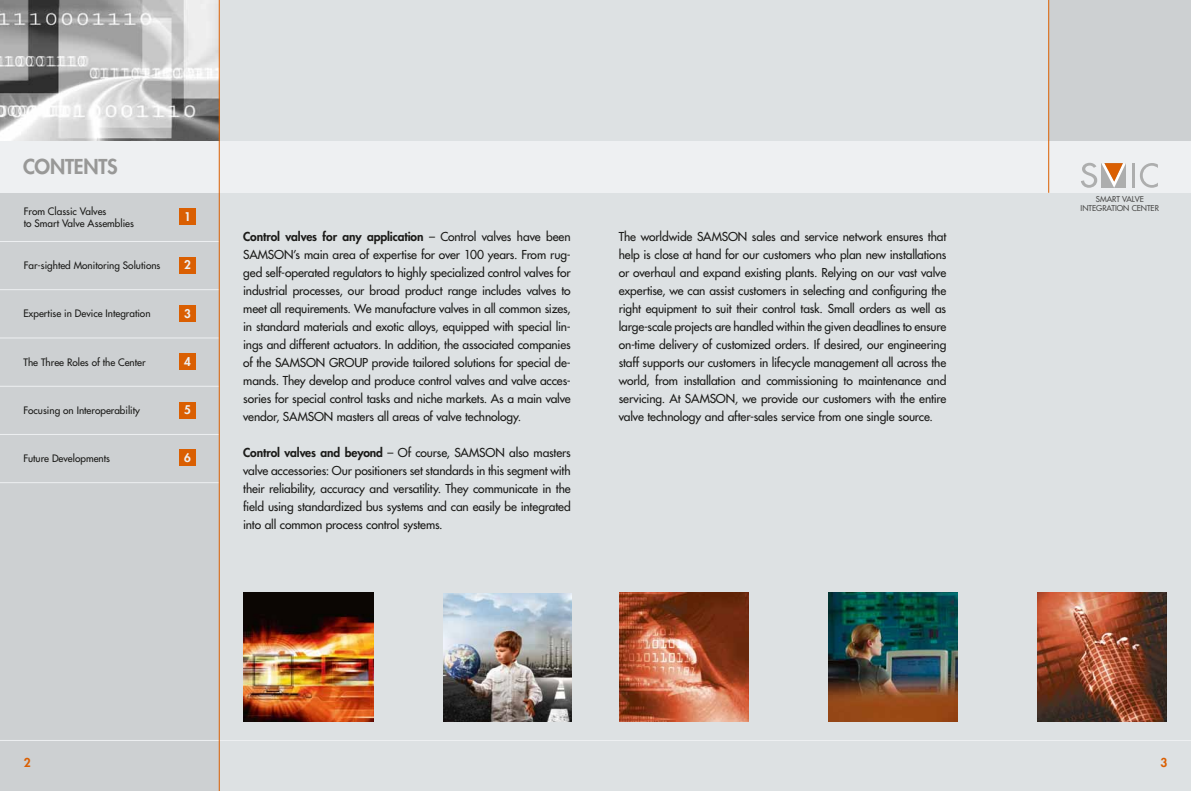
<style>
.page{position:relative;width:1191px;height:791px;background:#dde1e3}
.page>*{position:absolute;margin:0;border:0;box-sizing:border-box;transform-origin:0 0}
.t1{font:800 20px "Futura";letter-spacing:-.01em;color:#989897}
.t2{font:12px/18px "Futura";letter-spacing:-.01em;color:#1a1a18;text-align:justify}
.t3{font:800 12px "Futura";color:#da5f02}
.t4{font:800 11.7px "Futura";color:#eef0f2}
.t5{font:10px/12px "Futura";color:#1a1a18}
.t6{font:7.8px/9px "Futura";color:#494948;text-align:center}
.s1{font-weight:800}
</style>
<div class="page">
<div style="left:0;top:0;width:219px;height:791px;background:#cdd0d2"></div>
<img style="left:0;top:0;width:219px;height:142px">
<div style="left:1049px;top:0;width:142px;height:187px;background:#cdd0d2"></div>
<div style="left:0;top:142px;width:1191px;height:51px;background:#eef0f2"></div>
<hr style="left:1048px;top:0;width:1px;height:193px;background:#da5f02">
<hr style="left:0;top:740px;width:1191px;height:1px;background:#eef0f2">
<hr style="left:0;top:241px;width:219px;height:1px;background:#eef0f2">
<hr style="left:0;top:289px;width:219px;height:1px;background:#eef0f2">
<hr style="left:0;top:337px;width:219px;height:1px;background:#eef0f2">
<hr style="left:0;top:386px;width:219px;height:1px;background:#eef0f2">
<hr style="left:0;top:434px;width:219px;height:1px;background:#eef0f2">
<hr style="left:0;top:482px;width:219px;height:1px;background:#eef0f2">
<hr style="left:219px;top:0;width:1px;height:791px;background:#da5f02">
<hr style="left:1132px;top:163px;width:3px;height:25px;background:#adaeae">
<svg style="left:1140px;top:163px;width:17px;height:25px"></svg>
<svg style="left:1081px;top:163px;width:45px;height:25px"></svg>
<img style="left:1037px;top:592px;width:129px;height:129px">
<img style="left:828px;top:592px;width:130px;height:129px">
<img style="left:619px;top:592px;width:130px;height:129px">
<img style="left:244px;top:592px;width:129px;height:129px">
<img style="left:444px;top:593px;width:127px;height:128px">
<div style="left:179px;top:305px;width:17px;height:17px;background:#da5f02"></div>
<div style="left:179px;top:257px;width:17px;height:16px;background:#da5f02"></div>
<div style="left:179px;top:208px;width:17px;height:17px;background:#da5f02"></div>
<div style="left:179px;top:354px;width:17px;height:16px;background:#da5f02"></div>
<div style="left:179px;top:402px;width:17px;height:16px;background:#da5f02"></div>
<div style="left:179px;top:450px;width:17px;height:16px;background:#da5f02"></div>
<p class="t1" style="left:23px;top:153px;width:96px">CONTENTS</p>
<p class="t5" style="left:24px;top:205px;width:112px">From Classic Valves<br>to Smart Valve Assemblies</p>
<p class="t5" style="left:24px;top:259px;width:138px">Far-sighted Monitoring Solutions</p>
<p class="t5" style="left:23px;top:308px;width:129px">Expertise in Device Integration</p>
<p class="t5" style="left:23px;top:356px;width:124px">The Three Roles of the Center</p>
<p class="t5" style="left:23px;top:404px;width:118px">Focusing on Interoperability</p>
<p class="t5" style="left:23px;top:452px;width:88px">Future Developments</p>
<p class="t4" style="left:184px;top:209px;width:8px">1</p>
<p class="t4" style="left:184px;top:257px;width:8px">2</p>
<p class="t4" style="left:184px;top:306px;width:8px">3</p>
<p class="t4" style="left:184px;top:354px;width:8px">4</p>
<p class="t4" style="left:184px;top:402px;width:8px">5</p>
<p class="t4" style="left:184px;top:450px;width:8px">6</p>
<p class="t2" style="left:243px;top:227px;width:329px"><span class="s1">Control valves for any application</span> – Control valves have been SAMSON’s main area of expertise for over 100 years. From rug&shy;ged self-operated regulators to highly specialized control valves for industrial processes, our broad product range includes valves to meet all requirements. We manufacture valves in all common sizes, in standard materials and exotic alloys, equipped with special lin&shy;ings and different actuators. In addition, the associated companies of the SAMSON GROUP provide tailored solutions for special de&shy;mands. They develop and produce control valves and valve acces&shy;sories for special control tasks and niche markets. As a main valve vendor, SAMSON masters all areas of valve technology.</p>
<p class="t2" style="left:243px;top:443px;width:329px"><span class="s1">Control valves and beyond</span> – Of course, SAMSON also masters valve accessories: Our positioners set standards in this segment with their reliability, accuracy and versatility. They communicate in the field using standardized bus systems and can easily be integrated into all common process control systems.</p>
<p class="t2" style="left:619px;top:227px;width:329px">The worldwide SAMSON sales and service network ensures that help is close at hand for our customers who plan new installations or overhaul and expand existing plants. Relying on our vast valve expertise, we can assist customers in selecting and configuring the right equipment to suit their control task. Small orders as well as large-scale projects are handled within the given deadlines to ensure on-time delivery of customized orders. If desired, our engineering staff supports our customers in lifecycle management all across the world, from installation and commissioning to maintenance and servicing. At SAMSON, we provide our customers with the entire valve technology and after-sales service from one single source.</p>
<p class="t6" style="left:1080px;top:194px;width:80px">SMART VALVE<br>INTEGRATION CENTER</p>
<p class="t3" style="left:24px;top:754px;width:8px">2</p>
<p class="t3" style="left:1160px;top:754px;width:8px">3</p>
</div>
